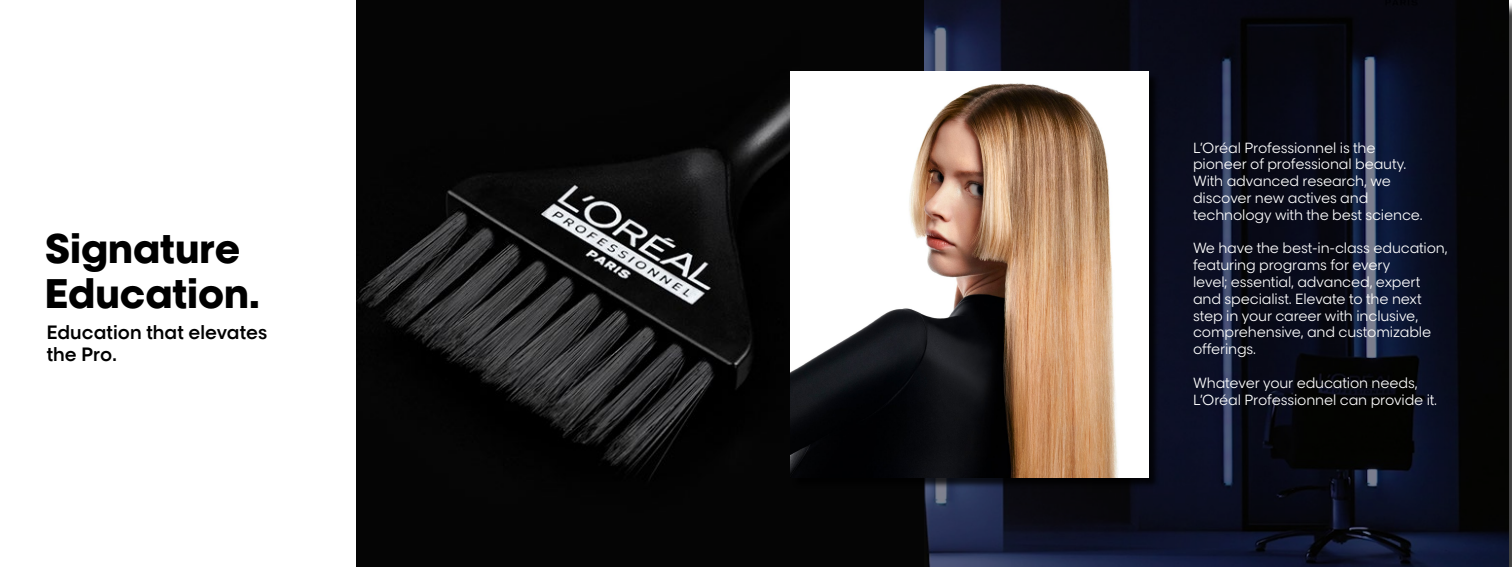
<style>
.page{position:relative;width:1512px;height:567px;background:#fff}
.page>*{position:absolute;margin:0;border:0;box-sizing:border-box;transform-origin:0 0}
.t1{font:39.38px/44.6px "LOREAL PRO 5 Bold";color:#000}
.t2{font:700 18.38px/22.1px "LOREAL PRO 4 Semi";letter-spacing:.005em;color:#000}
.t3{font:14px/16.8px "LOREAL PRO 2 Book";letter-spacing:-.01em;color:#fff}
</style>
<div class="page">
<svg style="left:924px;top:0;width:584px;height:567px;background:#0a0d1b"></svg>
<div style="left:357px;top:0;width:567px;height:567px;background:#050505"></div>
<img style="left:357px;top:71px;width:443px;height:407px">
<div style="left:792px;top:73px;width:368px;height:415px;background:#000;opacity:.75"></div>
<img style="left:790px;top:72px;width:359px;height:405px">
<h1 class="t1" style="left:45px;top:224px;width:216px">Signature<br>Education.</h1>
<h2 class="t2" style="left:47px;top:320px;width:222px">Education that elevates the Pro.</h2>
<p class="t3" style="left:1193px;top:138px;width:231px">L’Oréal Professionnel is the pioneer of professional beauty.<br>With advanced research, we discover new actives and technology with the best science.</p>
<p class="t3" style="left:1193px;top:239px;width:256px">We have the best-in-class education, featuring programs for every<br>level; essential, advanced, expert and specialist. Elevate to the next step in your career with inclusive, comprehensive, and customizable offerings.</p>
<p class="t3" style="left:1193px;top:373px;width:246px">Whatever your education needs,<br>L’Oréal Professionnel can provide it.</p>
</div>
